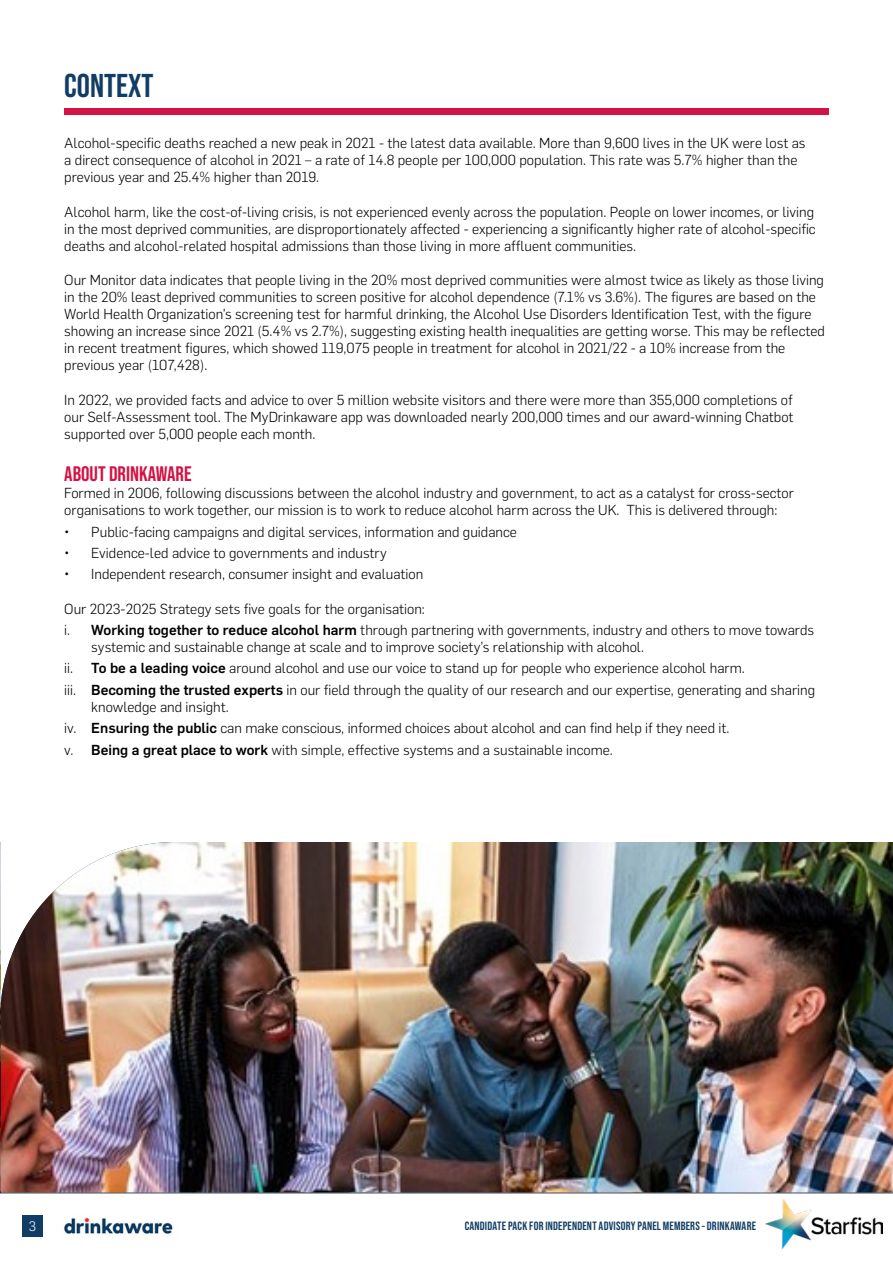
<style>
.page{position:relative;width:893px;height:1263px;background:#fff}
.page>*{position:absolute;margin:0;border:0;box-sizing:border-box;transform-origin:0 0}
.t1{font:700 33px "Bebas Neue Pro";color:#113d64}
.t2{font:700 21px "Bebas Neue Pro";color:#d31245}
.t3{font:300 14.25px/17.1px "Flama";color:#000}
.t4{font:300 13.5px "Flama";color:#fff}
.t5{font:700 12px "Bebas Neue Pro";letter-spacing:.015em;color:#113d64}
.s1{font-weight:500}
</style>
<div class="page">
<img style="left:765px;top:1200px;width:117px;height:48px">
<div style="left:22px;top:1215px;width:21px;height:21px;background:#113d64"></div>
<hr style="left:0;top:1192px;width:893px;height:2px;background:#a3a5a8">
<img style="left:64px;top:1217px;width:109px;height:18px">
<div style="left:64px;top:109px;width:764px;height:6px;background:#d31245"></div>
<img style="left:0;top:842px;width:893px;height:350px">
<h1 class="t1" style="left:64px;top:66px;width:91px">CONTEXT</h1>
<p class="t3" style="left:64px;top:134px;width:743px">Alcohol-specific deaths reached a new peak in 2021 - the latest data available. More than 9,600 lives in the UK were lost as a direct consequence of alcohol in 2021 – a rate of 14.8 people per 100,000 population. This rate was 5.7% higher than the previous year and 25.4% higher than 2019.</p>
<p class="t3" style="left:64px;top:202px;width:753px;text-align:justify">Alcohol harm, like the cost-of-living crisis, is not experienced evenly across the population. People on lower incomes, or living in the most deprived communities, are disproportionately affected - experiencing a significantly higher rate of alcohol-specific deaths and alcohol-related hospital admissions than those living in more affluent communities.</p>
<p class="t3" style="left:64px;top:271px;width:762px">Our Monitor data indicates that people living in the 20% most deprived communities were almost twice as likely as those living in the 20% least deprived communities to screen positive for alcohol dependence (7.1% vs 3.6%). The figures are based on the World Health Organization’s screening test for harmful drinking, the Alcohol Use Disorders Identification Test, with the figure showing an increase since 2021 (5.4% vs 2.7%), suggesting existing health inequalities are getting worse. This may be reflected in recent treatment figures, which showed 119,075 people in treatment for alcohol in 2021/22 - a 10% increase from the previous year (107,428).</p>
<p class="t3" style="left:64px;top:390px;width:731px;text-align:justify">In 2022, we provided facts and advice to over 5 million website visitors and there were more than 355,000 completions of our Self-Assessment tool. The MyDrinkaware app was downloaded nearly 200,000 times and our award-winning Chatbot supported over 5,000 people each month.</p>
<h2 class="t2" style="left:64px;top:462px;width:129px">ABOUT DRINKAWARE</h2>
<p class="t3" style="left:64px;top:484px;width:731px">Formed in 2006, following discussions between the alcohol industry and government, to act as a catalyst for cross-sector organisations to work together, our mission is to work to reduce alcohol harm across the UK. This is delivered through:</p>
<p class="t3" style="left:64px;top:522px;width:454px">• Public-facing campaigns and digital services, information and guidance</p>
<p class="t3" style="left:64px;top:544px;width:324px">• Evidence-led advice to governments and industry</p>
<p class="t3" style="left:64px;top:565px;width:360px">• Independent research, consumer insight and evaluation</p>
<p class="t3" style="left:64px;top:597px;width:751px;line-height:21.3px">Our 2023-2025 Strategy sets five goals for the organisation:<br>i. <span class="s1">Working together to reduce alcohol harm</span> through partnering with governments, industry and others to move towards</p>
<p class="t3" style="left:64px;top:635px;width:752px;line-height:21.3px;text-indent:27px">systemic and sustainable change at scale and to improve society’s relationship with alcohol.<br>ii. <span class="s1">To be a leading voice</span> around alcohol and use our voice to stand up for people who experience alcohol harm.<br>iii. <span class="s1">Becoming the trusted experts</span> in our field through the quality of our research and our expertise, generating and sharing</p>
<p class="t3" style="left:64px;top:695px;width:667px;line-height:21.3px;text-indent:27px">knowledge and insight.<br>iv. <span class="s1">Ensuring the public</span> can make conscious, informed choices about alcohol and can find help if they need it. v. <span class="s1">Being a great place to work</span> with simple, effective systems and a sustainable income.</p>
<p class="t4" style="left:29px;top:1216px;width:9px">3</p>
<p class="t5" style="left:465px;top:1219px;width:293px">CANDIDATE PACK FOR INDEPENDENT ADVISORY PANEL MEMBERS - DRINKAWARE</p>
</div>
